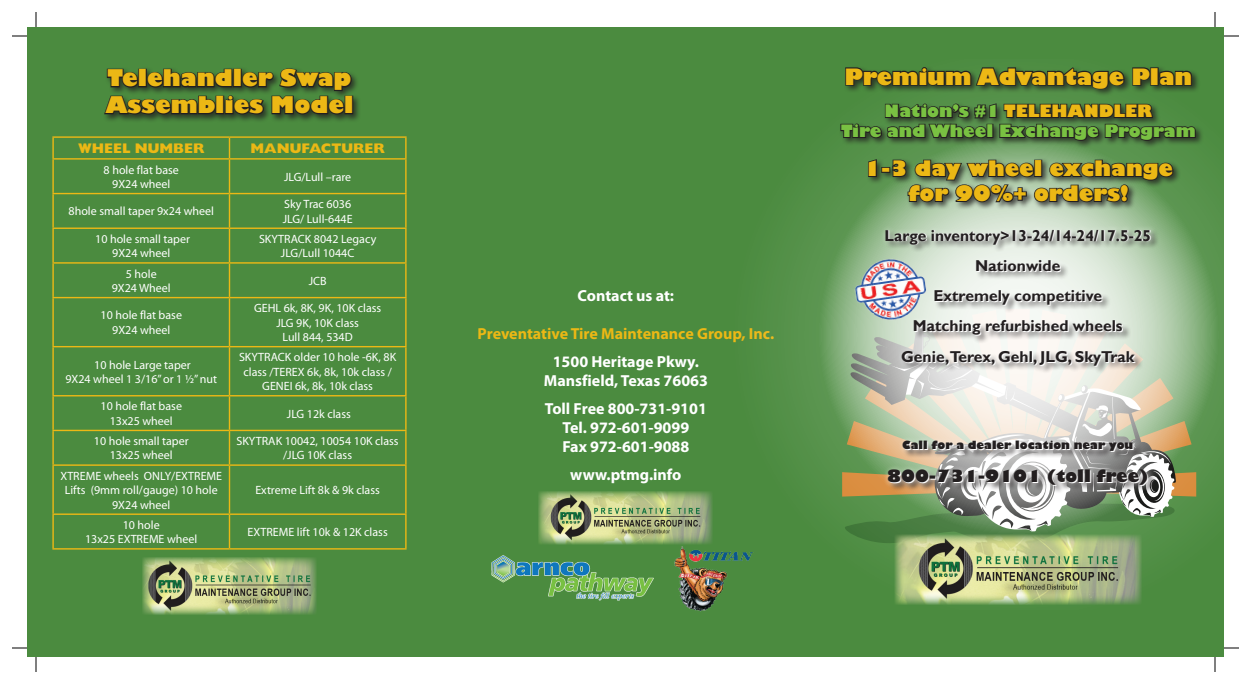
<style>
.page{position:relative;width:1251px;height:684px;background:#fff}
.page>*{position:absolute;margin:0;border:0;box-sizing:border-box;transform-origin:0 0}
.t1{font:800 22.4px/26.9px "Gill Sans";color:#ecb815}
.t2{font:800 22px "Gill Sans";color:#ecb815}
.t3{font:800 20.8px/25px "Gill Sans";color:#ecb815;text-align:center}
.t4{font:800 16.6px/20px "Gill Sans";color:#79c142;text-align:center}
.t5{font:800 16.5px "Gill Sans";color:#231f20}
.t6{font:700 16px/19px "Myriad Pro";color:#fff;text-align:center}
.t7{font:700 16px "Myriad Pro";color:#ecb815}
.t8{font:700 15.7px/30.3px "Gill Sans";color:#231f20;text-align:center}
.t9{font:800 14px "Gill Sans";color:#ecb815}
.t10{font:12px/14.4px "Myriad Pro";color:#fff;text-align:center}
.t11{font:800 11px "Gill Sans";color:#231f20}
.s1{color:#ecb815}
</style>
<div class="page">
<div style="left:27px;top:27px;width:1197px;height:630px;background:#4b8b3f"></div>
<img style="left:142px;top:557px;width:174px;height:58px">
<img style="left:539px;top:492px;width:173px;height:52px">
<hr style="left:52px;top:136px;width:177px;height:2px;background:#ecb815">
<hr style="left:52px;top:138px;width:2px;height:20px;background:#ecb815">
<hr style="left:230px;top:136px;width:177px;height:2px;background:#ecb815">
<svg style="left:229px;top:138px;width:1px;height:20px"></svg>
<hr style="left:405px;top:138px;width:2px;height:20px;background:#ecb815">
<hr style="left:52px;top:158px;width:177px;height:2px;background:#ecb815">
<hr style="left:52px;top:160px;width:2px;height:33px;background:#ecb815">
<hr style="left:230px;top:158px;width:177px;height:2px;background:#ecb815">
<hr style="left:229px;top:160px;width:1px;height:33px;background:#ecb815">
<hr style="left:405px;top:160px;width:2px;height:33px;background:#ecb815">
<hr style="left:52px;top:193px;width:177px;height:1px;background:#ecb815">
<hr style="left:52px;top:194px;width:2px;height:34px;background:#ecb815">
<hr style="left:230px;top:193px;width:177px;height:1px;background:#ecb815">
<hr style="left:229px;top:194px;width:1px;height:34px;background:#ecb815">
<hr style="left:405px;top:194px;width:2px;height:34px;background:#ecb815">
<hr style="left:52px;top:228px;width:177px;height:1px;background:#ecb815">
<hr style="left:52px;top:229px;width:2px;height:33px;background:#ecb815">
<hr style="left:230px;top:228px;width:177px;height:1px;background:#ecb815">
<hr style="left:229px;top:229px;width:1px;height:33px;background:#ecb815">
<hr style="left:405px;top:229px;width:2px;height:33px;background:#ecb815">
<hr style="left:52px;top:262px;width:177px;height:2px;background:#ecb815">
<hr style="left:52px;top:264px;width:2px;height:33px;background:#ecb815">
<hr style="left:230px;top:262px;width:177px;height:2px;background:#ecb815">
<hr style="left:229px;top:264px;width:1px;height:33px;background:#ecb815">
<hr style="left:405px;top:264px;width:2px;height:33px;background:#ecb815">
<hr style="left:52px;top:297px;width:177px;height:1px;background:#ecb815">
<hr style="left:52px;top:298px;width:2px;height:48px;background:#ecb815">
<hr style="left:230px;top:297px;width:177px;height:1px;background:#ecb815">
<hr style="left:229px;top:298px;width:1px;height:48px;background:#ecb815">
<hr style="left:405px;top:298px;width:2px;height:48px;background:#ecb815">
<hr style="left:52px;top:346px;width:177px;height:1px;background:#ecb815">
<hr style="left:52px;top:347px;width:2px;height:48px;background:#ecb815">
<hr style="left:230px;top:346px;width:177px;height:1px;background:#ecb815">
<hr style="left:229px;top:347px;width:1px;height:48px;background:#ecb815">
<hr style="left:405px;top:347px;width:2px;height:48px;background:#ecb815">
<hr style="left:52px;top:395px;width:177px;height:1px;background:#ecb815">
<hr style="left:52px;top:396px;width:2px;height:34px;background:#ecb815">
<hr style="left:230px;top:395px;width:177px;height:1px;background:#ecb815">
<hr style="left:229px;top:396px;width:1px;height:34px;background:#ecb815">
<hr style="left:405px;top:396px;width:2px;height:34px;background:#ecb815">
<hr style="left:52px;top:430px;width:177px;height:1px;background:#ecb815">
<hr style="left:52px;top:431px;width:2px;height:33px;background:#ecb815">
<hr style="left:230px;top:430px;width:177px;height:1px;background:#ecb815">
<hr style="left:229px;top:431px;width:1px;height:33px;background:#ecb815">
<hr style="left:405px;top:431px;width:2px;height:33px;background:#ecb815">
<hr style="left:52px;top:464px;width:177px;height:2px;background:#ecb815">
<hr style="left:52px;top:466px;width:2px;height:47px;background:#ecb815">
<hr style="left:230px;top:464px;width:177px;height:2px;background:#ecb815">
<hr style="left:229px;top:466px;width:1px;height:47px;background:#ecb815">
<hr style="left:405px;top:466px;width:2px;height:47px;background:#ecb815">
<hr style="left:52px;top:513px;width:177px;height:2px;background:#ecb815">
<hr style="left:52px;top:515px;width:2px;height:33px;background:#ecb815">
<hr style="left:230px;top:513px;width:177px;height:2px;background:#ecb815">
<hr style="left:229px;top:515px;width:1px;height:33px;background:#ecb815">
<hr style="left:405px;top:515px;width:2px;height:33px;background:#ecb815">
<hr style="left:52px;top:548px;width:177px;height:2px;background:#ecb815">
<hr style="left:230px;top:548px;width:177px;height:2px;background:#ecb815">
<div style="left:103px;top:67px;width:259px;height:56px;background:#231f20;opacity:.75"></div>
<svg style="left:103px;top:68px;width:250px;height:48px"></svg>
<div style="left:345px;top:96px;width:8px;height:18px;border:2px solid #231f20"></div>
<img style="left:491px;top:555px;width:163px;height:46px">
<svg style="left:781px;top:149px;width:443px;height:394px"></svg>
<img style="left:894px;top:534px;width:248px;height:71px">
<div style="left:838px;top:65px;width:366px;height:84px;background:#231f20;opacity:.75"></div>
<svg style="left:844px;top:65px;width:281px;height:25px"></svg>
<svg style="left:1131px;top:66px;width:21px;height:21px"></svg>
<div style="left:1150px;top:67px;width:9px;height:19px;border:2px solid #231f20"></div>
<svg style="left:1158px;top:69px;width:35px;height:18px"></svg>
<svg style="left:839px;top:101px;width:358px;height:41px"></svg>
<div style="left:866px;top:157px;width:315px;height:53px;background:#231f20;opacity:.75"></div>
<svg style="left:867px;top:158px;width:11px;height:20px"></svg>
<div style="left:881px;top:167px;width:9px;height:6px;border:2px solid #231f20"></div>
<svg style="left:891px;top:158px;width:283px;height:46px"></svg>
<div style="left:880px;top:224px;width:277px;height:268px;background:#fff;opacity:.75"></div>
<img style="left:674px;top:546px;width:79px;height:66px">
<img style="left:846px;top:251px;width:92px;height:80px">
<svg style="left:12px;top:35px;width:15px;height:2px"></svg>
<svg style="left:1224px;top:35px;width:15px;height:2px"></svg>
<svg style="left:12px;top:647px;width:15px;height:2px"></svg>
<svg style="left:1224px;top:647px;width:15px;height:2px"></svg>
<svg style="left:35px;top:12px;width:2px;height:15px"></svg>
<svg style="left:35px;top:657px;width:2px;height:15px"></svg>
<svg style="left:1214px;top:12px;width:2px;height:15px"></svg>
<svg style="left:1214px;top:657px;width:2px;height:15px"></svg>
<h1 class="t1" style="left:105px;top:66px;width:250px">Telehandler Swap<br>Assemblies Model</h1>
<h2 class="t2" style="left:844px;top:63px;width:349px">Premium Advantage Plan</h2>
<h3 class="t4" style="left:841px;top:102px;width:356px">Nation’s #1 <span class="s1">TELEHANDLER<br></span>Tire and Wheel Exchange Program</h3>
<h3 class="t3" style="left:864px;top:157px;width:311px">1-3 day wheel exchange for 90%+ orders!</h3>
<h3 class="t8" style="left:884px;top:221px;width:268px">Large inventory&gt;13-24/14-24/17.5-25<br>Nationwide<br>Extremely competitive<br>Matching refurbished wheels<br>Genie,Terex, Gehl, JLG, SkyTrak</h3>
<p class="t9" style="left:78px;top:140px;width:128px">WHEEL NUMBER</p>
<p class="t9" style="left:251px;top:140px;width:136px">MANUFACTURER</p>
<p class="t10" style="left:104px;top:162px;width:77px">8 hole flat base<br>9X24 wheel</p>
<p class="t10" style="left:284px;top:169px;width:69px">JLG/Lull –rare</p>
<p class="t10" style="left:69px;top:204px;width:147px">8hole small taper 9x24 wheel</p>
<p class="t10" style="left:283px;top:197px;width:71px;text-align:left">Sky Trac 6036<br>JLG/ Lull-644E</p>
<p class="t10" style="left:95px;top:231px;width:96px">10 hole small taper<br>9X24 wheel</p>
<p class="t10" style="left:259px;top:231px;width:119px">SKYTRACK 8042 Legacy<br>JLG/Lull 1044C</p>
<p class="t10" style="left:112px;top:266px;width:61px">5 hole<br>9X24 Wheel</p>
<p class="t10" style="left:309px;top:273px;width:19px">JCB</p>
<p class="t10" style="left:101px;top:308px;width:83px">10 hole flat base<br>9X24 wheel</p>
<p class="t10" style="left:254px;top:301px;width:129px">GEHL 6k, 8K, 9K, 10K class<br>JLG 9K, 10K class<br>Lull 844, 534D</p>
<p class="t10" style="left:65px;top:357px;width:153px">10 hole Large taper<br>9X24 wheel 1 3/16” or 1 ½” nut</p>
<p class="t10" style="left:239px;top:350px;width:159px">SKYTRACK older 10 hole -6K, 8K class /TEREX 6k, 8k, 10k class /<br>GENEI 6k, 8k, 10k class</p>
<p class="t10" style="left:101px;top:399px;width:83px">10 hole flat base<br>13x25 wheel</p>
<p class="t10" style="left:287px;top:406px;width:65px">JLG 12k class</p>
<p class="t10" style="left:94px;top:434px;width:96px">10 hole small taper<br>13x25 wheel</p>
<p class="t10" style="left:237px;top:434px;width:164px">SKYTRAK 10042, 10054 10K class /JLG 10K class</p>
<p class="t10" style="left:60px;top:468px;width:163px">XTREME wheels ONLY/EXTREME<br>Lifts (9mm roll/gauge) 10 hole<br>9X24 wheel</p>
<h3 class="t6" style="left:578px;top:285px;width:98px">Contact us at:</h3>
<h3 class="t7" style="left:478px;top:323px;width:298px">Preventative Tire Maintenance Group, Inc.</h3>
<h3 class="t6" style="left:544px;top:351px;width:166px">1500 Heritage Pkwy.<br>Mansfield, Texas 76063</h3>
<h3 class="t6" style="left:545px;top:398px;width:164px">Toll Free 800-731-9101<br>Tel. 972-601-9099<br>Fax 972-601-9088</h3>
<h3 class="t6" style="left:570px;top:464px;width:113px">www.ptmg.info</h3>
<p class="t11" style="left:902px;top:438px;width:233px">Call for a dealer location near you</p>
<h3 class="t5" style="left:887px;top:466px;width:263px">800-731-9101 (toll free)</h3>
<p class="t10" style="left:255px;top:483px;width:126px">Extreme Lift 8k &amp; 9k class</p>
<p class="t10" style="left:85px;top:517px;width:114px">10 hole<br>13x25 EXTREME wheel</p>
<p class="t10" style="left:248px;top:525px;width:142px">EXTREME lift 10k &amp; 12K class</p>
</div>
